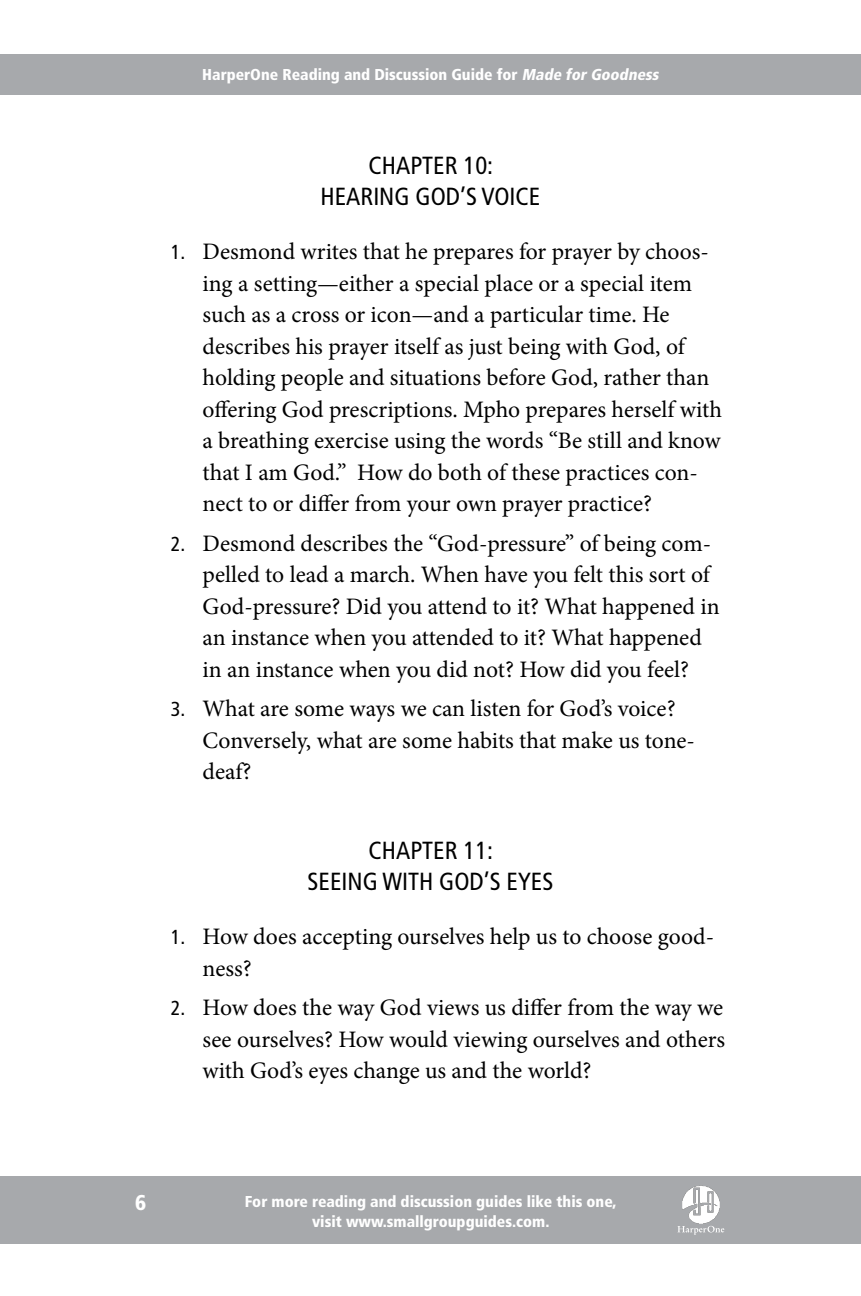
<style>
.page{position:relative;width:861px;height:1296px;background:#fff}
.page>*{position:absolute;margin:0;border:0;box-sizing:border-box;transform-origin:0 0}
.t1{font:condensed 24.75px/31.5px "Frutiger";color:#000;text-align:center}
.t2{font:23.62px/31.5px "Minion Pro";letter-spacing:-.005em;color:#000}
.t3{font:900 condensed 21.38px "Frutiger";color:#fff}
.t4{font:900 condensed 15.75px/20.2px "Frutiger";color:#fff;text-align:center}
.s1{font-style:italic}
.s2{font-family:"Frutiger";font-stretch:condensed;font-size:20.25px}
</style>
<div class="page">
<div style="left:0;top:1176px;width:861px;height:67px;background:#a7a9ac"></div>
<div style="left:0;top:54px;width:861px;height:40px;background:#a7a9ac"></div>
<svg style="left:677px;top:1226px;width:47px;height:9px"></svg>
<img style="left:682px;top:1185px;width:38px;height:39px">
<p class="t4" style="left:202px;top:64px;width:461px">HarperOne Reading and Discussion Guide for <span class="s1">Made forGoodness</span></p>
<p class="t1" style="left:320px;top:150px;width:221px">CHAPTER 10:<br>HEARING GOD’S VOICE</p>
<p class="t2" style="left:202px;top:236px;width:521px;text-indent:-32px"><span class="s2">1.</span> Desmond writes that he prepares for prayer by choos&shy;ing a setting—either a special place or a special item such as a cross or icon—and a particular time. He describes his prayer itself as just being with God, of holding people and situations before God, rather than offering God prescriptions. Mpho prepares herself with a breathing exercise using the words “Be still and know that I am God.” How do both of these practices con&shy;nect to or differ from your own prayer practice?</p>
<p class="t2" style="left:202px;top:528px;width:518px;text-indent:-32px"><span class="s2">2.</span> Desmond describes the “God-pressure” of being com&shy;pelled to lead a march. When have you felt this sort of God-pressure? Did you attend to it? What happened in an instance when you attended to it? What happened in an instance when you did not? How did you feel?</p>
<p class="t2" style="left:202px;top:693px;width:494px;text-indent:-32px"><span class="s2">3.</span> What are some ways we can listen for God’s voice?<br>Conversely, what are some habits that make us tone&shy;deaf?</p>
<p class="t1" style="left:307px;top:835px;width:247px">CHAPTER 11:<br>SEEING WITH GOD’S EYES</p>
<p class="t2" style="left:202px;top:921px;width:513px;text-indent:-32px"><span class="s2">1.</span> How does accepting ourselves help us to choose good&shy;ness?</p>
<p class="t2" style="left:202px;top:992px;width:524px;text-align:justify;text-indent:-32px"><span class="s2">2.</span> How does the way God views us differ from the way we see ourselves? How would viewing ourselves and others with God’s eyes change us and the world?</p>
<p class="t3" style="left:135px;top:1189px;width:13px">6</p>
<p class="t4" style="left:245px;top:1191px;width:373px">For more reading and discussion guides like this one, visit www.smallgroupguides.com.</p>
</div>
